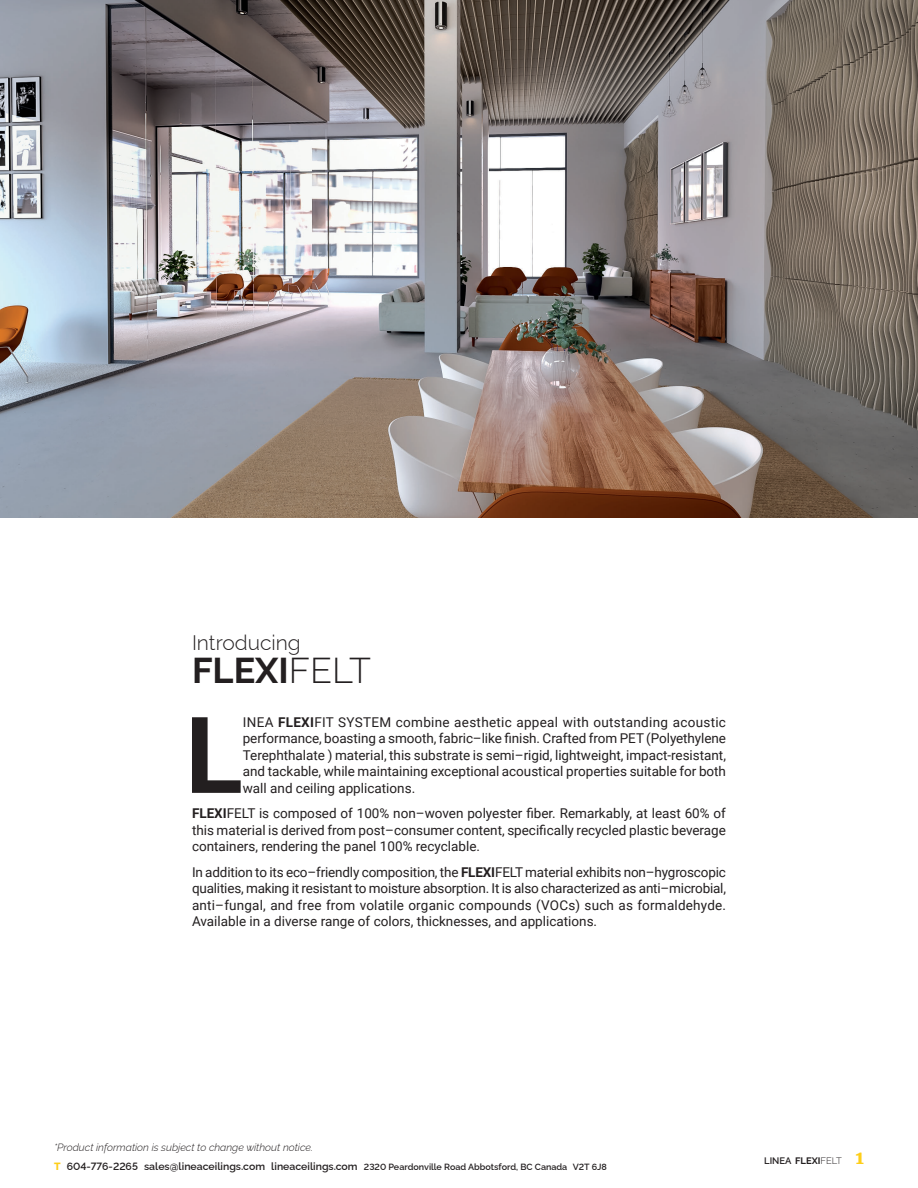
<style>
.page{position:relative;width:918px;height:1188px;background:#fff}
.page>*{position:absolute;margin:0;border:0;box-sizing:border-box;transform-origin:0 0}
.t1{font:700 106.35px "Roboto";color:#231f20}
.t2{font:700 36px "Raleway";color:#231f20}
.t3{font:300 21px "Raleway";color:#231f20}
.t4{font:13.5px/16.5px "Roboto";color:#231f20;text-align:justify}
.t5{font:600 10.5px/19.5px "Raleway";color:#231f20}
.t6{font:600 9.45px "Raleway";color:#231f20}
.s1{font-weight:300}
.s2{font-weight:700}
.s3{font-weight:300;font-style:italic}
.s4{font-weight:800;color:#fece19}
.s5{font-size:9px}
.s6{font-family:"Merriweather";font-weight:900;font-size:18px;color:#fece19}
</style>
<div class="page">
<img style="left:0;top:0;width:918px;height:518px">
<h3 class="t3" style="left:192px;top:626px;width:110px">Introducing</h3>
<h2 class="t2" style="left:192px;top:642px;width:180px">FLEXI<span class="s1">FELT</span></h2>
<h1 class="t1" style="left:185px;top:681px;width:59px">L</h1>
<p class="t4" style="left:243px;top:713px;width:485px">INEA <span class="s2">FLEXI</span>FIT SYSTEM combine aesthetic appeal with outstanding acoustic performance, boasting a smooth, fabric–like finish. Crafted from PET (Polyethylene Terephthalate ) material, this substrate is semi–rigid, lightweight, impact-resistant, and tackable, while maintaining exceptional acoustical properties suitable for both wall and ceiling applications.</p>
<p class="t4" style="left:192px;top:805px;width:535px"><span class="s2">FLEXI</span>FELT is composed of 100% non–woven polyester fiber. Remarkably, at least 60% of this material is derived from post–consumer content, specifically recycled plastic beverage containers, rendering the panel 100% recyclable.</p>
<p class="t4" style="left:192px;top:863px;width:536px">In addition to its eco–friendly composition, the <span class="s2">FLEXI</span>FELT material exhibits non–hygroscopic qualities, making it resistant to moisture absorption. It is also characterized as anti–microbial, anti–fungal, and free from volatile organic compounds (VOCs) such as formaldehyde.<br>Available in a diverse range of colors, thicknesses, and applications.</p>
<p class="t5" style="left:54px;top:1136px;width:554px"><span class="s3">*Product information is subject to change without notice.<br></span><span class="s4">T</span> 604-776-2265 sales@lineaceilings.com lineaceilings.com <span class="s5">2320 Peardonville Road Abbotsford, BC Canada V2T 6J8</span></p>
<p class="t6" style="left:764px;top:1154px;width:101px">LINEA <span class="s2">flexi</span><span class="s1">felt</span> <span class="s6">1</span></p>
</div>
